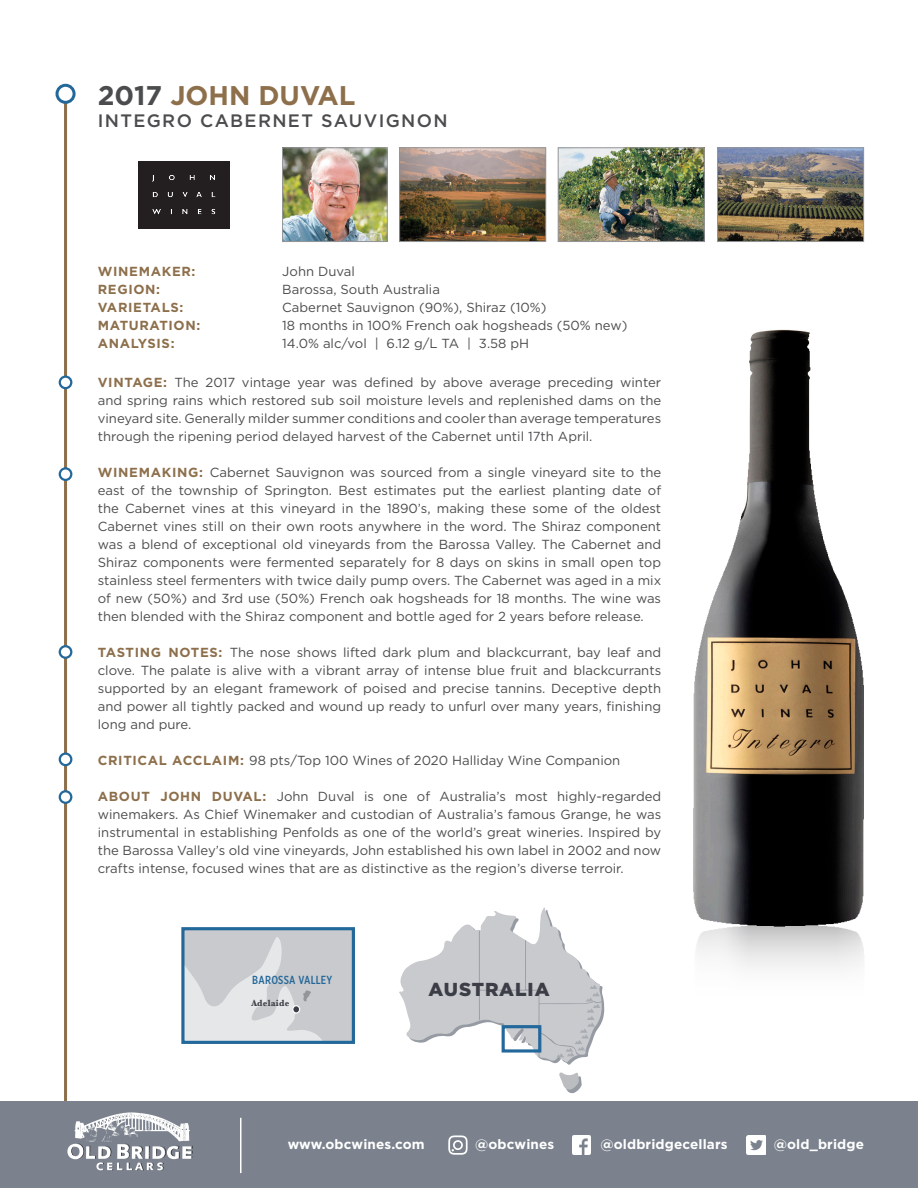
<style>
.page{position:relative;width:918px;height:1188px;background:#fff}
.page>*{position:absolute;margin:0;border:0;box-sizing:border-box;transform-origin:0 0}
.t1{font:700 27px "Gotham";color:#8d6f4b}
.t2{font:900 18.75px "Gotham";letter-spacing:.05em;color:#3b3e46}
.t3{font:500 18px "Gotham";letter-spacing:.075em;color:#4b4c4d}
.space{font:700 13.5px "Gotham";letter-spacing:.01em;color:#fff}
.Tasting_Notes_Paragr{font:13.2px/18px "Gotham";color:#4b4c4d;text-align:justify}
.Tasting_Notes_Paragr-2{font:700 13.2px "Gotham";letter-spacing:.05em;color:#8d6f4b}
.t4{font:500 11.7px "Gotham X Narrow";letter-spacing:.025em;color:#23689a}
.t5{font:700 9.3px "Baskerville";letter-spacing:.025em;color:#3b3e46;scale:.94 1}
.s1{color:#4b4c4d}
.s2{font-weight:700;color:#8d6f4b}
</style>
<div class="page">
<img style="left:693px;top:329px;width:171px;height:598px">
<div style="left:138px;top:162px;width:91px;height:66px;background:#231f20"></div>
<hr style="left:64px;top:85px;width:3px;height:1026px;background:#8d6f4b">
<img style="left:284px;top:149px;width:102px;height:91px">
<div style="left:282px;top:147px;width:106px;height:95px;border:1px solid #939598"></div>
<img style="left:560px;top:149px;width:143px;height:91px">
<div style="left:558px;top:147px;width:147px;height:95px;border:1px solid #939598"></div>
<img style="left:401px;top:149px;width:143px;height:91px">
<div style="left:399px;top:147px;width:147px;height:95px;border:1px solid #939598"></div>
<div style="left:57px;top:85px;width:17px;height:17px;background:#fff;border-radius:50%"></div>
<div style="left:56px;top:84px;width:20px;height:20px;border:3px solid #23689a;border-radius:50%"></div>
<img style="left:719px;top:149px;width:143px;height:91px">
<div style="left:717px;top:147px;width:147px;height:95px;border:1px solid #939598"></div>
<div style="left:60px;top:468px;width:11px;height:12px;background:#fff;border-radius:50%"></div>
<div style="left:59px;top:467px;width:13px;height:14px;border:2px solid #23689a;border-radius:50%"></div>
<div style="left:60px;top:754px;width:11px;height:11px;background:#fff;border-radius:50%"></div>
<div style="left:59px;top:752px;width:13px;height:14px;border:2px solid #23689a;border-radius:50%"></div>
<div style="left:60px;top:791px;width:11px;height:12px;background:#fff;border-radius:50%"></div>
<div style="left:59px;top:790px;width:13px;height:14px;border:2px solid #23689a;border-radius:50%"></div>
<div style="left:60px;top:377px;width:11px;height:11px;background:#fff;border-radius:50%"></div>
<div style="left:59px;top:376px;width:13px;height:13px;border:2px solid #23689a;border-radius:50%"></div>
<div style="left:60px;top:646px;width:11px;height:12px;background:#fff;border-radius:50%"></div>
<div style="left:59px;top:645px;width:13px;height:14px;border:2px solid #23689a;border-radius:50%"></div>
<svg style="left:185px;top:931px;width:166px;height:109px;background:#d2d3d6"></svg>
<div style="left:181px;top:927px;width:174px;height:117px;border:3px solid #23689a"></div>
<div style="left:293px;top:1006px;width:7px;height:7px;background:#3b3e46;border-radius:50%"></div>
<div style="left:292px;top:1005px;width:8px;height:9px;border:1px solid #fff;border-radius:50%"></div>
<svg style="left:559px;top:1072px;width:23px;height:22px"></svg>
<svg style="left:399px;top:908px;width:206px;height:157px"></svg>
<div style="left:0;top:1102px;width:918px;height:86px;background:#7b828d"></div>
<img style="left:572px;top:1136px;width:19px;height:18px">
<img style="left:747px;top:1135px;width:19px;height:20px">
<svg style="left:448px;top:1135px;width:20px;height:20px"></svg>
<svg style="left:67px;top:1145px;width:4px;height:13px"></svg>
<img style="left:74px;top:1112px;width:115px;height:30px">
<img style="left:71px;top:1144px;width:122px;height:27px">
<hr style="left:240px;top:1118px;width:2px;height:55px;background:#fff">
<p class="t1" style="left:98px;top:79px;width:259px"><span class="s1">2017</span> JOHN DUVAL</p>
<p class="t3" style="left:98px;top:110px;width:351px">INTEGRO CABERNET SAUVIGNON</p>
<p class="Tasting_Notes_Paragr-2" style="left:98px;top:263px;width:99px">WINEMAKER:</p>
<p class="Tasting_Notes_Paragr" style="left:282px;top:262px;width:74px">John Duval</p>
<p class="Tasting_Notes_Paragr-2" style="left:98px;top:281px;width:64px">REGION:</p>
<p class="Tasting_Notes_Paragr" style="left:282px;top:280px;width:159px">Barossa, South Australia</p>
<p class="Tasting_Notes_Paragr-2" style="left:98px;top:299px;width:87px">VARIETALS:</p>
<p class="Tasting_Notes_Paragr" style="left:282px;top:298px;width:266px">Cabernet Sauvignon (90%), Shiraz (10%)</p>
<p class="Tasting_Notes_Paragr-2" style="left:98px;top:317px;width:104px">MATURATION:</p>
<p class="Tasting_Notes_Paragr" style="left:282px;top:316px;width:347px">18 months in 100% French oak hogsheads (50% new)</p>
<p class="Tasting_Notes_Paragr-2" style="left:98px;top:335px;width:78px">ANALYSIS:</p>
<p class="Tasting_Notes_Paragr" style="left:282px;top:334px;width:248px">14.0% alc/vol | 6.12 g/L TA | 3.58 pH</p>
<p class="Tasting_Notes_Paragr" style="left:98px;top:373px;width:565px"><span class="s2">VINTAGE:</span> The 2017 vintage year was defined by above average preceding winter and spring rains which restored sub soil moisture levels and replenished dams on the vineyard site. Generally milder summer conditions and cooler than average temperatures through the ripening period delayed harvest of the Cabernet until 17th April.</p>
<p class="Tasting_Notes_Paragr" style="left:98px;top:463px;width:565px"><span class="s2">WINEMAKING:</span> Cabernet Sauvignon was sourced from a single vineyard site to the east of the township of Springton. Best estimates put the earliest planting date of the Cabernet vines at this vineyard in the 1890’s, making these some of the oldest Cabernet vines still on their own roots anywhere in the word. The Shiraz component was a blend of exceptional old vineyards from the Barossa Valley. The Cabernet and Shiraz components were fermented separately for 8 days on skins in small open top stainless steel fermenters with twice daily pump overs. The Cabernet was aged in a mix of new (50%) and 3rd use (50%) French oak hogsheads for 18 months. The wine was then blended with the Shiraz component and bottle aged for 2 years before release.</p>
<p class="Tasting_Notes_Paragr" style="left:98px;top:643px;width:565px"><span class="s2">TASTING NOTES:</span> The nose shows lifted dark plum and blackcurrant, bay leaf and clove. The palate is alive with a vibrant array of intense blue fruit and blackcurrants supported by an elegant framework of poised and precise tannins. Deceptive depth and power all tightly packed and wound up ready to unfurl over many years, finishing long and pure.</p>
<p class="Tasting_Notes_Paragr" style="left:98px;top:751px;width:524px"><span class="s2">CRITICAL ACCLAIM:</span> 98 pts/Top 100 Wines of 2020 Halliday Wine Companion</p>
<p class="Tasting_Notes_Paragr" style="left:98px;top:787px;width:565px"><span class="s2">ABOUT JOHN DUVAL:</span> John Duval is one of Australia’s most highly-regarded winemakers. As Chief Winemaker and custodian of Australia’s famous Grange, he was instrumental in establishing Penfolds as one of the world’s great wineries. Inspired by the Barossa Valley’s old vine vineyards, John established his own label in 2002 and now crafts intense, focused wines that are as distinctive as the region’s diverse terroir.</p>
<p class="t4" style="left:252px;top:973px;width:82px">BAROSSA VALLEY</p>
<p class="t5" style="left:251px;top:996px;width:42px">Adelaide</p>
<p class="t2" style="left:429px;top:977px;width:123px">AUSTRALIA</p>
<p class="space" style="left:288px;top:1136px;width:139px">www.obcwines.com</p>
<p class="space" style="left:475px;top:1136px;width:81px">@obcwines</p>
<p class="space" style="left:600px;top:1136px;width:129px">@oldbridgecellars</p>
<p class="space" style="left:774px;top:1136px;width:92px">@old_bridge</p>
</div>
